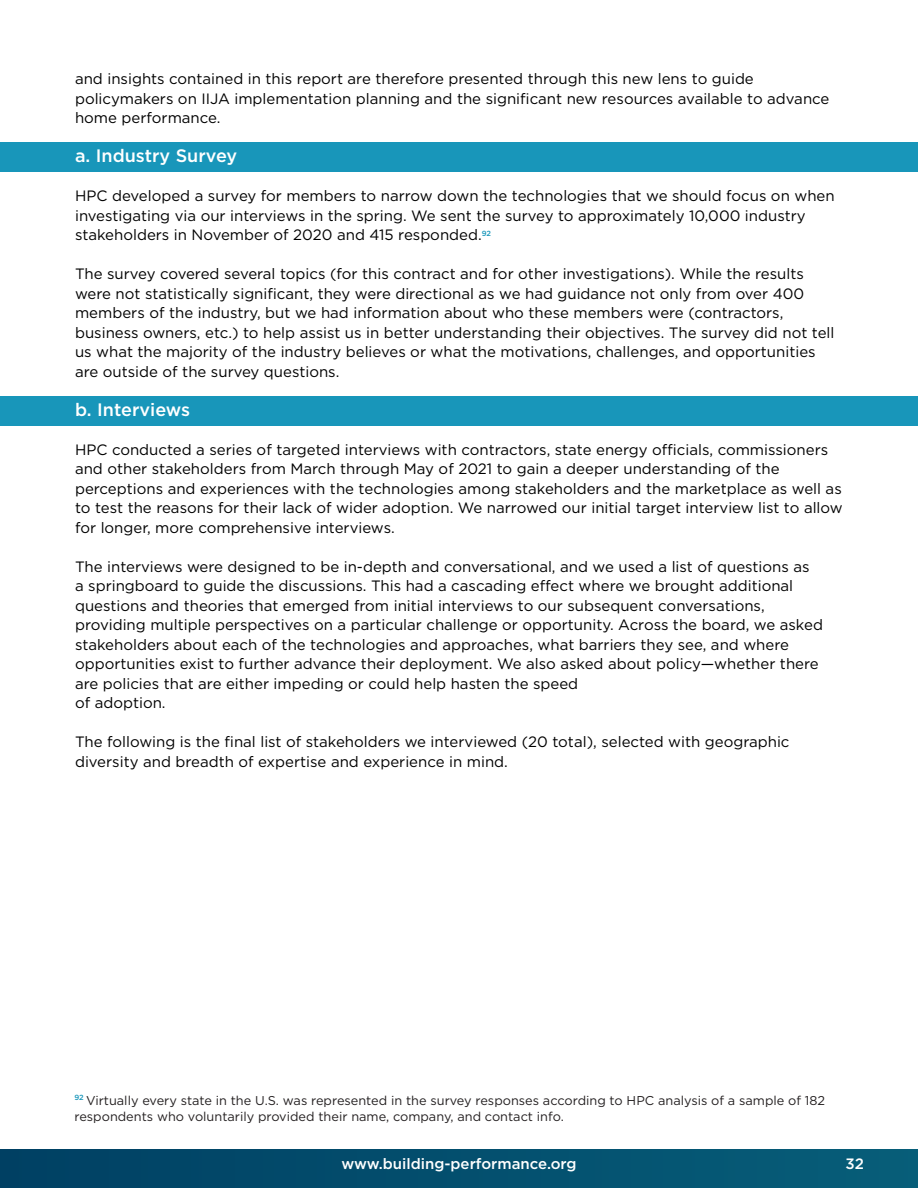
<style>
.page{position:relative;width:918px;height:1188px;background:#fff}
.page>*{position:absolute;margin:0;border:0;box-sizing:border-box;transform-origin:0 0}
.Subtitle{font:500 18px "Gotham";color:#fff}
.Paragraph_Style_1{font:15px/19.5px "Gotham";color:#000}
.t1{font:500 15px "Gotham";color:#fff}
.Paragraph_Style_1-2{font:12.75px/16.5px "Gotham";color:#231f20}
</style>
<div class="page">
<div style="left:0;top:1149px;width:918px;height:39px;background:linear-gradient(to right,#004063,#075e79)"></div>
<div style="left:0;top:396px;width:918px;height:30px;background:#1896ba"></div>
<div style="left:0;top:142px;width:918px;height:29px;background:#1896ba"></div>
<p class="Paragraph_Style_1" style="left:75px;top:69px;width:756px">and insights contained in this report are therefore presented through this new lens to guide policymakers on IIJA implementation planning and the significant new resources available to advance home performance.</p>
<p class="Subtitle" style="left:75px;top:144px;width:164px">a. Industry Survey</p>
<p class="Paragraph_Style_1" style="left:75px;top:186px;width:761px">HPC developed a survey for members to narrow down the technologies that we should focus on when investigating via our interviews in the spring. We sent the survey to approximately 10,000 industry stakeholders in November of 2020 and 415 responded.<sup>92</sup></p>
<p class="Paragraph_Style_1" style="left:75px;top:264px;width:761px">The survey covered several topics (for this contract and for other investigations). While the results were not statistically significant, they were directional as we had guidance not only from over 400 members of the industry, but we had information about who these members were (contractors, business owners, etc.) to help assist us in better understanding their objectives. The survey did not tell us what the majority of the industry believes or what the motivations, challenges, and opportunities are outside of the survey questions.</p>
<p class="Subtitle" style="left:75px;top:398px;width:116px">b. Interviews</p>
<p class="Paragraph_Style_1" style="left:75px;top:439px;width:769px">HPC conducted a series of targeted interviews with contractors, state energy officials, commissioners and other stakeholders from March through May of 2021 to gain a deeper understanding of the perceptions and experiences with the technologies among stakeholders and the marketplace as well as to test the reasons for their lack of wider adoption. We narrowed our initial target interview list to allow for longer, more comprehensive interviews.</p>
<p class="Paragraph_Style_1" style="left:75px;top:556px;width:749px">The interviews were designed to be in-depth and conversational, and we used a list of questions as<br>a springboard to guide the discussions. This had a cascading effect where we brought additional questions and theories that emerged from initial interviews to our subsequent conversations, providing multiple perspectives on a particular challenge or opportunity. Across the board, we asked stakeholders about each of the technologies and approaches, what barriers they see, and where opportunities exist to further advance their deployment. We also asked about policy—whether there are policies that are either impeding or could help hasten the speed<br>of adoption.</p>
<p class="Paragraph_Style_1" style="left:75px;top:732px;width:716px">The following is the final list of stakeholders we interviewed (20 total), selected with geographic diversity and breadth of expertise and experience in mind.</p>
<p class="Paragraph_Style_1-2" style="left:75px;top:1092px;width:752px"><sup>92</sup> Virtually every state in the U.S. was represented in the survey responses according to HPC analysis of a sample of 182 respondents who voluntarily provided their name, company, and contact info.</p>
<p class="t1" style="left:341px;top:1154px;width:237px">www.building-performance.org</p>
<p class="t1" style="left:846px;top:1154px;width:20px">32</p>
</div>
